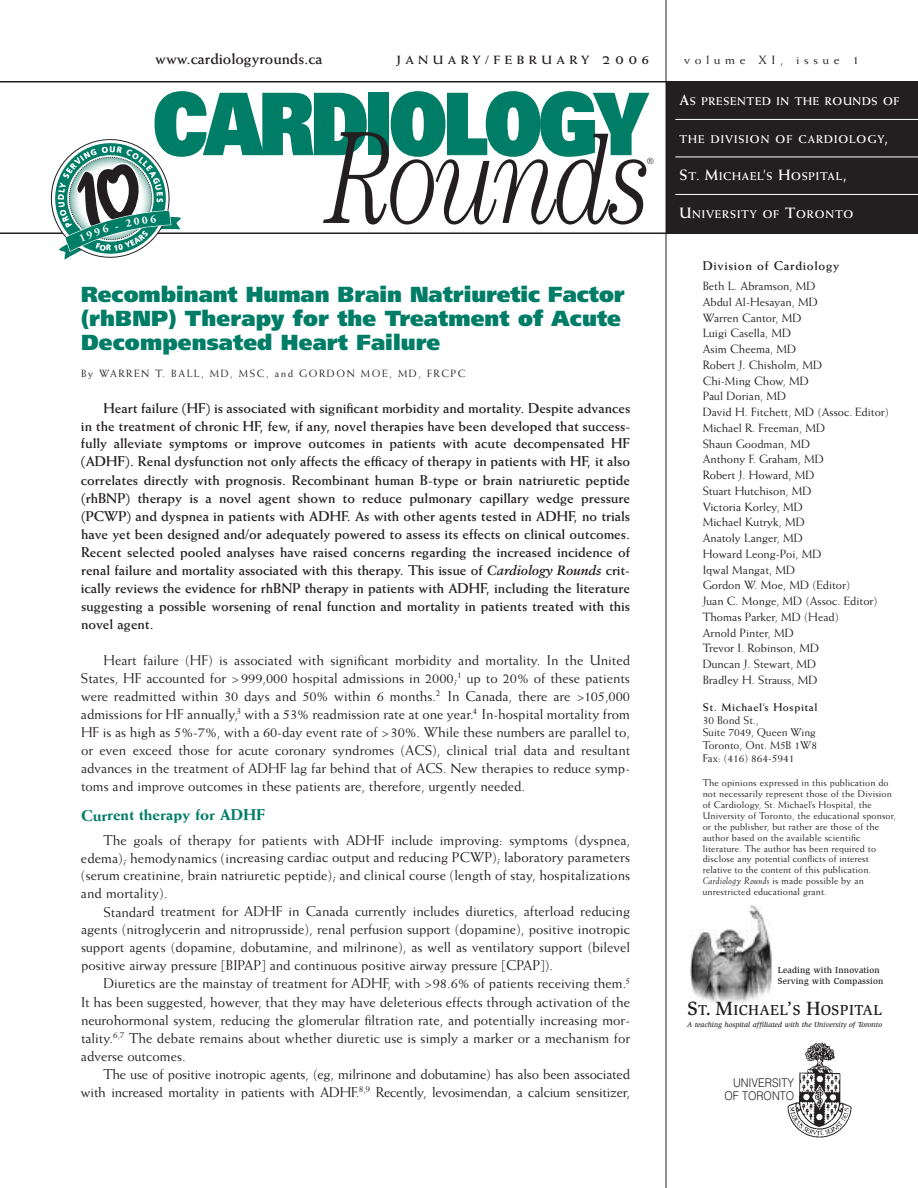
<style>
.page{position:relative;width:918px;height:1188px;background:#fff}
.page>*{position:absolute;margin:0;border:0;box-sizing:border-box;transform-origin:0 0}
.t1{font:italic 300 132px "Century";letter-spacing:-.045em;color:#231f20;scale:.75 1}
.t2{font:900 86.4px "Univers";letter-spacing:-.055em;color:#007d67;scale:.85 1}
.t3{font:900 21.75px/24px "Frutiger";letter-spacing:.005em;color:#007d67}
.t4{font:700 15.75px "Weiss";color:#231f20}
.t5{font:800 15.75px "Weiss";color:#007d67}
.t6{font:500 14.85px "Slimbach";letter-spacing:.02em;color:#231f20}
.t7{font:14.25px/18px "Weiss";color:#231f20;text-align:justify}
.t8{font:700 14.25px/18px "Weiss";color:#231f20;text-align:justify}
.t9{font:700 12.75px "Weiss";letter-spacing:.055em;color:#231f20}
.t10{font:12px/15.8px "Weiss";color:#231f20}
.t11{font:700 12px "Weiss";letter-spacing:.335em;color:#231f20;scale:1.1 1}
.t12{font:300 12px/13px "Helvetica";color:#231f20;text-align:right;scale:.9 1}
.t13{font:12px "Weiss";letter-spacing:.35em;color:#231f20;scale:1.1 1}
.t14{font:700 11.25px "Weiss";letter-spacing:.075em;color:#fff}
.t15{font:11.25px/12.8px "Weiss";color:#231f20}
.t16{font:700 11.25px "Weiss";letter-spacing:.055em;color:#231f20}
.t17{font:10.5px "Weiss";letter-spacing:.15em;color:#231f20}
.t18{font:9.75px/10.9px "Weiss";letter-spacing:.015em;color:#231f20}
.t19{font:500 9px/10.5px "Slimbach";letter-spacing:.015em;color:#231f20}
.t20{font:300 9px "Century";color:#231f20}
.t21{font:italic 500 7.35px "Slimbach";color:#231f20}
.s1{font-size:13.5px}
.s2{font-family:"Sabon";font-style:italic;font-size:13.5px}
.s3{font-size:15px}
.s4{font-style:italic}
.s5{font-size:19.8px}
</style>
<div class="page">
<hr style="left:666px;top:0;width:1px;height:1188px;background:#231f20">
<img style="left:787px;top:1042px;width:65px;height:96px">
<hr style="left:0;top:81px;width:666px;height:1px;background:#231f20">
<hr style="left:0;top:233px;width:666px;height:1px;background:#231f20">
<div style="left:666px;top:81px;width:252px;height:153px;background:#231f20"></div>
<hr style="left:675px;top:119px;width:243px;height:1px;background:#fff">
<hr style="left:675px;top:157px;width:243px;height:1px;background:#fff">
<hr style="left:675px;top:194px;width:243px;height:1px;background:#fff">
<img style="left:690px;top:905px;width:82px;height:99px">
<svg style="left:45px;top:139px;width:136px;height:121px"></svg>
<p class="t4" style="left:155px;top:53px;width:169px">www.cardiologyrounds.ca</p>
<p class="t11" style="left:397px;top:55px;width:231px">JANUARY/FEBRUARY <span class="s1">2006</span></p>
<p class="t13" style="left:684px;top:55px;width:161px">volume XI, issue 1</p>
<h2 class="t2" style="left:153px;top:93px;width:585px">CARDIOLOGY</h2>
<h1 class="t1" style="left:329px;top:132px;width:431px">Rounds</h1>
<p class="t20" style="left:647px;top:158px;width:9px">®</p>
<h3 class="t3" style="left:81px;top:284px;width:545px">Recombinant Human Brain Natriuretic Factor (rhBNP) Therapy for the Treatment of Acute<br>Decompensated Heart Failure</h3>
<p class="t17" style="left:81px;top:369px;width:386px">By WARREN T. BALL, MD, MSC, and GORDON MOE, MD, FRCPC</p>
<p class="t8" style="left:81px;top:400px;width:551px;text-indent:23px">Heart failure (HF) is associated with significant morbidity and mortality. Despite advances in the treatment of chronic HF, few, if any, novel therapies have been developed that success&shy;fully alleviate symptoms or improve outcomes in patients with acute decompensated HF (ADHF). Renal dysfunction not only affects the efficacy of therapy in patients with HF, it also correlates directly with prognosis. Recombinant human B-type or brain natriuretic peptide (rhBNP) therapy is a novel agent shown to reduce pulmonary capillary wedge pressure (PCWP) and dyspnea in patients with ADHF. As with other agents tested in ADHF, no trials have yet been designed and/or adequately powered to assess its effects on clinical outcomes.<br>Recent selected pooled analyses have raised concerns regarding the increased incidence of renal failure and mortality associated with this therapy. This issue of <span class="s2">Cardiology Rounds</span> crit&shy;ically reviews the evidence for rhBNP therapy in patients with ADHF, including the literature suggesting a possible worsening of renal function and mortality in patients treated with this novel agent.</p>
<p class="t7" style="left:81px;top:652px;width:551px;text-indent:23px">Heart failure (HF) is associated with significant morbidity and mortality. In the United States, HF accounted for &gt;999,000 hospital admissions in 2000;<sup>1</sup> up to 20% of these patients were readmitted within 30 days and 50% within 6 months.<sup>2</sup> In Canada, there are &gt;105,000 admissions for HF annually,<sup>3</sup> with a 53% readmission rate at one year.<sup>4</sup> In-hospital mortality from HF is as high as 5%-7%, with a 60-day event rate of &gt;30%. While these numbers are parallel to, or even exceed those for acute coronary syndromes (ACS), clinical trial data and resultant advances in the treatment of ADHF lag far behind that of ACS. New therapies to reduce symp&shy;toms and improve outcomes in these patients are, therefore, urgently needed.</p>
<p class="t5" style="left:81px;top:810px;width:186px">Current therapy for ADHF</p>
<p class="t7" style="left:81px;top:832px;width:551px;text-indent:23px">The goals of therapy for patients with ADHF include improving: symptoms (dyspnea, edema); hemodynamics (increasing cardiac output and reducing PCWP); laboratory parameters (serum creatinine, brain natriuretic peptide); and clinical course (length of stay, hospitalizations and mortality).</p>
<p class="t7" style="left:81px;top:904px;width:551px;text-indent:22px">Standard treatment for ADHF in Canada currently includes diuretics, afterload reducing agents (nitroglycerin and nitroprusside), renal perfusion support (dopamine), positive inotropic support agents (dopamine, dobutamine, and milrinone), as well as ventilatory support (bilevel positive airway pressure [BIPAP] and continuous positive airway pressure [CPAP]).</p>
<p class="t7" style="left:81px;top:976px;width:551px;text-indent:23px">Diuretics are the mainstay of treatment for ADHF, with &gt;98.6% of patients receiving them.<sup>5<br></sup>It has been suggested, however, that they may have deleterious effects through activation of the neurohormonal system, reducing the glomerular filtration rate, and potentially increasing mor&shy;tality.<sup>6,7</sup> The debate remains about whether diuretic use is simply a marker or a mechanism for adverse outcomes.</p>
<p class="t7" style="left:81px;top:1066px;width:551px;text-align:right">The use of positive inotropic agents, (eg, milrinone and dobutamine) has also been associated with increased mortality in patients with ADHF.<sup>8,9</sup> Recently, levosimendan, a calcium sensitizer,</p>
<p class="t14" style="left:680px;top:97px;width:222px"><span class="s3">A</span>S PRESENTED IN THE ROUNDS OF</p>
<p class="t14" style="left:680px;top:135px;width:211px">THE DIVISION OF CARDIOLOGY<span class="s3">,</span></p>
<p class="t14" style="left:680px;top:172px;width:169px"><span class="s3">S</span>T<span class="s3">. M</span>ICHAEL<span class="s3">’</span>S <span class="s3">H</span>OSPITAL<span class="s3">,</span></p>
<p class="t14" style="left:679px;top:210px;width:175px"><span class="s3">U</span>NIVERSITY OF <span class="s3">T</span>ORONTO</p>
<p class="t9" style="left:703px;top:261px;width:138px">Division of Cardiology</p>
<p class="t10" style="left:703px;top:279px;width:188px">Beth L. Abramson, MD<br>Abdul Al-Hesayan, MD<br>Warren Cantor, MD<br>Luigi Casella, MD<br>Asim Cheema, MD<br>Robert J. Chisholm, MD<br>Chi-Ming Chow, MD<br>Paul Dorian, MD<br>David H. Fitchett, MD (Assoc. Editor)<br>Michael R. Freeman, MD<br>Shaun Goodman, MD<br>Anthony F. Graham, MD<br>Robert J. Howard, MD<br>Stuart Hutchison, MD<br>Victoria Korley, MD<br>Michael Kutryk, MD<br>Anatoly Langer, MD<br>Howard Leong-Poi, MD<br>Iqwal Mangat, MD<br>Gordon W. Moe, MD (Editor)<br>Juan C. Monge, MD (Assoc. Editor)<br>Thomas Parker, MD (Head)<br>Arnold Pinter, MD<br>Trevor I. Robinson, MD<br>Duncan J. Stewart, MD<br>Bradley H. Strauss, MD</p>
<p class="t16" style="left:703px;top:703px;width:116px">St. Michael’s Hospital</p>
<p class="t15" style="left:703px;top:714px;width:116px">30 Bond St.,<br>Suite 7049, Queen Wing<br>Toronto, Ont. M5B 1W8<br>Fax: (416) 864-5941</p>
<p class="t18" style="left:703px;top:778px;width:195px">The opinions expressed in this publication do not necessarily represent those of the Division of Cardiology, St. Michael’s Hospital, the University of Toronto, the educational sponsor, or the publisher, but rather are those of the author based on the available scientific literature. The author has been required to disclose any potential conflicts of interest relative to the content of this publication.<br><span class="s4">Cardiology Rounds</span> is made possible by an unrestricted educational grant.</p>
<p class="t19" style="left:778px;top:966px;width:107px">Leading with Innovation<br>Serving with Compassion</p>
<p class="t6" style="left:688px;top:1005px;width:196px"><span class="s5">S</span>T<span class="s5">. M</span>ICHAEL<span class="s5">’</span>S <span class="s5">H</span>OSPITAL</p>
<p class="t21" style="left:687px;top:1022px;width:196px">A teaching hospital affiliated with the University of Toronto</p>
<p class="t12" style="left:724px;top:1076px;width:79px">UNIVERSITY<br>OF TORONTO</p>
</div>
